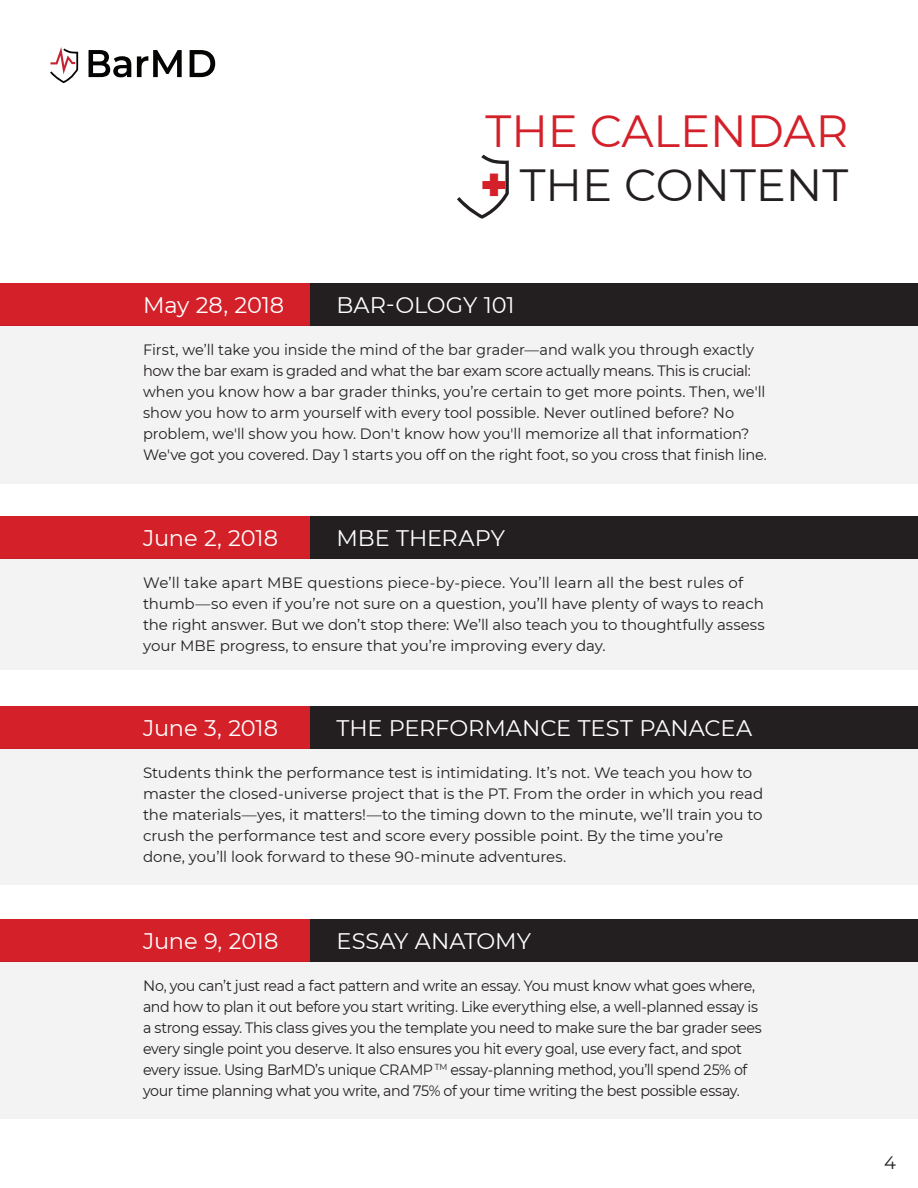
<style>
.page{position:relative;width:918px;height:1188px;background:#fff}
.page>*{position:absolute;margin:0;border:0;box-sizing:border-box;transform-origin:0 0}
.t1{font:45px/54px "Montserrat";color:#d32029}
.t2{font:22.5px "Montserrat";letter-spacing:-.005em;color:#fff}
.t3{font:18px "Montserrat";color:#231f20}
.t4{font:15px/21px "Montserrat";letter-spacing:-.01em;color:#231f20}
.s1{font-weight:900}
.s2{color:#231f20}
</style>
<div class="page">
<svg style="left:457px;top:155px;width:52px;height:64px"></svg>
<svg style="left:50px;top:47px;width:28px;height:36px"></svg>
<svg style="left:190px;top:50px;width:25px;height:27px"></svg>
<svg style="left:137px;top:50px;width:45px;height:27px"></svg>
<svg style="left:89px;top:50px;width:42px;height:27px"></svg>
<div style="left:0;top:516px;width:482px;height:42px;background:#d32029"></div>
<div style="left:310px;top:516px;width:608px;height:42px;background:#231f20"></div>
<div style="left:0;top:558px;width:918px;height:112px;background:#f3f3f3"></div>
<div style="left:0;top:283px;width:482px;height:42px;background:#d32029"></div>
<div style="left:310px;top:283px;width:608px;height:42px;background:#231f20"></div>
<div style="left:0;top:325px;width:918px;height:159px;background:#f3f3f3"></div>
<div style="left:0;top:706px;width:482px;height:43px;background:#d32029"></div>
<div style="left:310px;top:706px;width:608px;height:43px;background:#231f20"></div>
<div style="left:0;top:749px;width:918px;height:136px;background:#f3f3f3"></div>
<div style="left:0;top:919px;width:482px;height:42px;background:#d32029"></div>
<div style="left:310px;top:919px;width:608px;height:42px;background:#231f20"></div>
<div style="left:0;top:961px;width:918px;height:158px;background:#f3f3f3"></div>
<h1 class="t1" style="left:480px;top:103px;width:370px">THE CALENDAR <span class="s1">+</span> <span class="s2">THE CONTENT</span></h1>
<h2 class="t2" style="left:143px;top:290px;width:143px">May 28, 2018</h2>
<h2 class="t2" style="left:337px;top:290px;width:180px">BAR-OLOGY 101</h2>
<p class="t4" style="left:143px;top:339px;width:625px">First, we’ll take you inside the mind of the bar grader—and walk you through exactly how the bar exam is graded and what the bar exam score actually means. This is crucial: when you know how a bar grader thinks, you’re certain to get more points. Then, we'll show you how to arm yourself with every tool possible. Never outlined before? No problem, we'll show you how. Don't know how you'll memorize all that information?<br>We've got you covered. Day 1 starts you off on the right foot, so you cross that finish line.</p>
<h2 class="t2" style="left:143px;top:522px;width:137px">June 2, 2018</h2>
<h2 class="t2" style="left:337px;top:522px;width:170px">MBE THERAPY</h2>
<p class="t4" style="left:143px;top:572px;width:623px">We’ll take apart MBE questions piece-by-piece. You’ll learn all the best rules of thumb—so even if you’re not sure on a question, you’ll have plenty of ways to reach the right answer. But we don’t stop there: We’ll also teach you to thoughtfully assess your MBE progress, to ensure that you’re improving every day.</p>
<h2 class="t2" style="left:143px;top:713px;width:137px">June 3, 2018</h2>
<h2 class="t2" style="left:337px;top:713px;width:417px">THE PERFORMANCE TEST PANACEA</h2>
<p class="t4" style="left:143px;top:762px;width:622px">Students think the performance test is intimidating. It’s not. We teach you how to master the closed-universe project that is the PT. From the order in which you read the materials—yes, it matters!—to the timing down to the minute, we’ll train you to crush the performance test and score every possible point. By the time you’re done, you’ll look forward to these 90-minute adventures.</p>
<h2 class="t2" style="left:143px;top:926px;width:137px">June 9, 2018</h2>
<h2 class="t2" style="left:337px;top:926px;width:196px">ESSAY ANATOMY</h2>
<p class="t4" style="left:143px;top:975px;width:620px">No, you can’t just read a fact pattern and write an essay. You must know what goes where, and how to plan it out before you start writing. Like everything else, a well-planned essay is a strong essay. This class gives you the template you need to make sure the bar grader sees every single point you deserve. It also ensures you hit every goal, use every fact, and spot every issue. Using BarMD’s unique CRAMP <sup>TM</sup> essay-planning method, you’ll spend 25% of your time planning what you write, and 75% of your time writing the best possible essay.</p>
<p class="t3" style="left:884px;top:1150px;width:13px">4</p>
</div>
